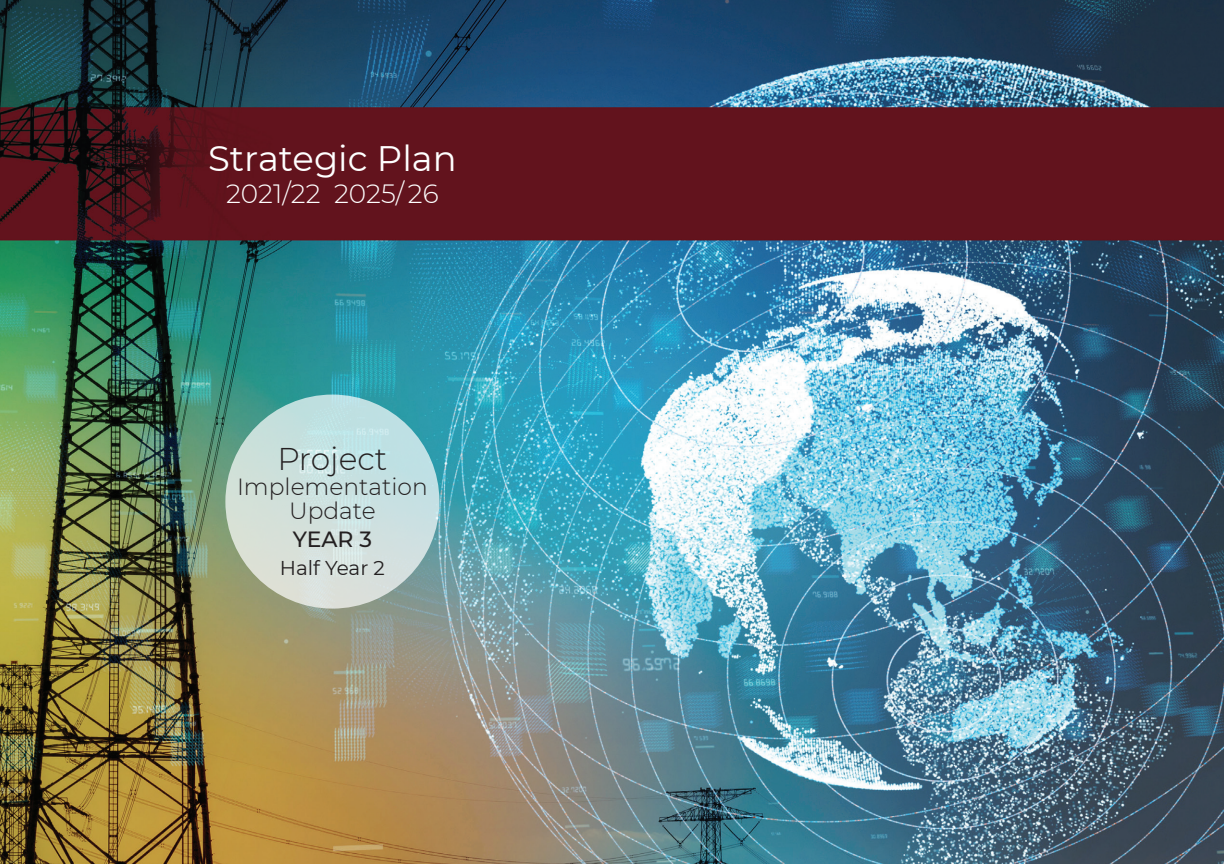
<style>
.page{position:relative;width:1224px;height:864px;background:#fff}
.page>*{position:absolute;margin:0;border:0;box-sizing:border-box;transform-origin:0 0}
.t1{font:35.4px "Montserrat";color:#fff}
.t2{font:300 31.4px "Montserrat";color:#231f20}
.t3{font:300 26.4px "Montserrat";color:#fff}
.t4{font:300 23.4px/24px "Montserrat";color:#231f20;text-align:center}
.t5{font:500 22px "Montserrat";color:#231f20}
.t6{font:20px "Montserrat";color:#231f20}
</style>
<div class="page">
<img style="left:0;top:0;width:1224px;height:864px">
<div style="left:225px;top:395px;width:214px;height:214px;background:linear-gradient(to bottom,#bde2e4,#dde0d9);border-radius:50%"></div>
<h1 class="t1" style="left:208px;top:134px;width:250px">Strategic Plan</h1>
<p class="t3" style="left:226px;top:175px;width:214px">2021/22 2025/ 26</p>
<h2 class="t2" style="left:277px;top:438px;width:112px">Project</h2>
<p class="t4" style="left:237px;top:473px;width:192px">Implementation<br>Update</p>
<p class="t5" style="left:293px;top:523px;width:81px">YEAR 3</p>
<p class="t6" style="left:280px;top:554px;width:107px">Half Year 2</p>
</div>
